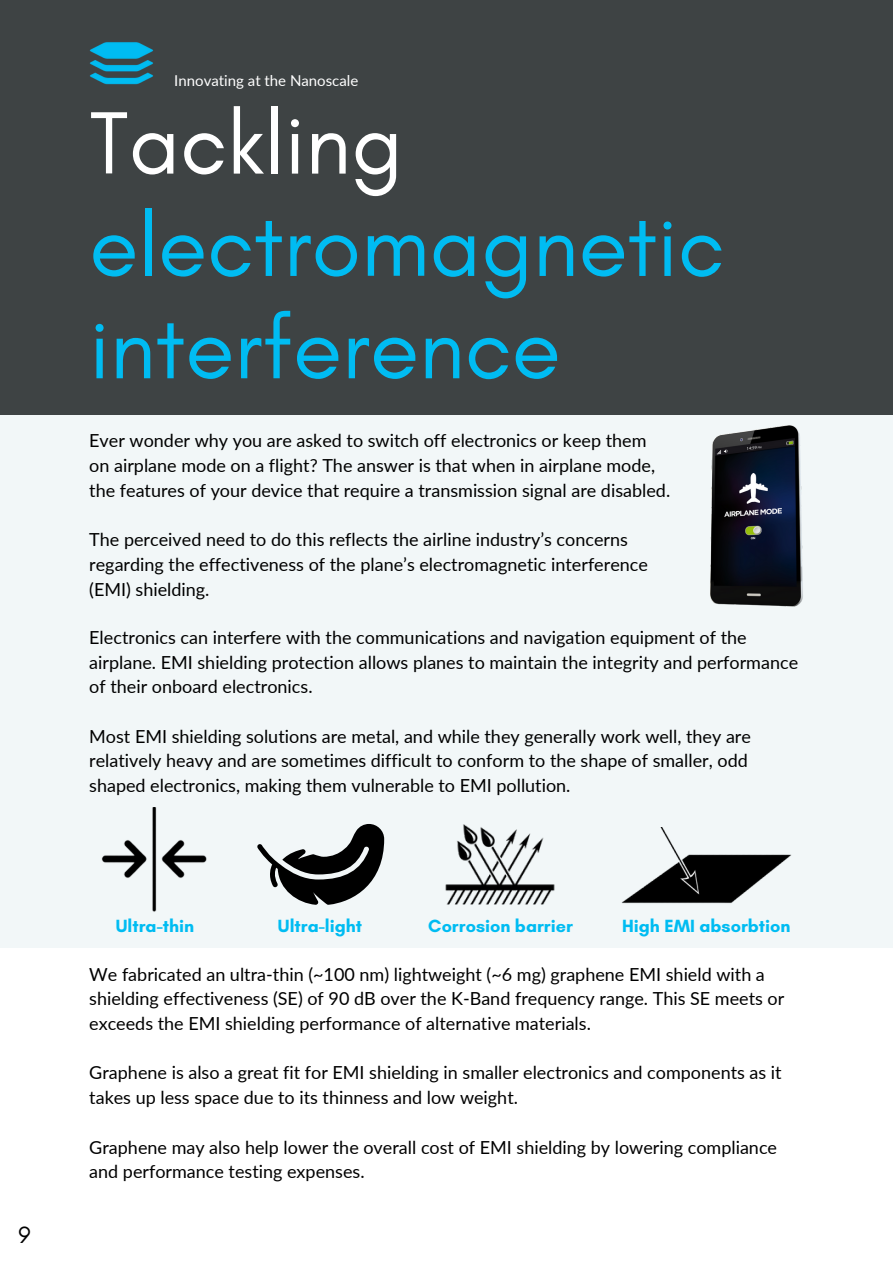
<style>
.page{position:relative;width:893px;height:1264px;background:#fff}
.page>*{position:absolute;margin:0;border:0;box-sizing:border-box;transform-origin:0 0}
.t1{font:89.85px/102.3px "Glacial Indifference";color:#00bcf2}
.t2{font:89.85px "Glacial Indifference";color:#fff}
.t3{font:24px "Glacial Indifference";color:#000}
.t4{font:18px/24.8px "Lato";color:#000}
.t5{font:700 18px "Glacial Indifference";color:#00bcf2}
.t6{font:15px "Lato";color:#fff}
</style>
<div class="page">
<div style="left:0;top:414px;width:892px;height:533px;background:#f2f7f8"></div>
<img style="left:710px;top:425px;width:93px;height:182px">
<img style="left:445px;top:824px;width:110px;height:81px">
<img style="left:621px;top:827px;width:171px;height:77px">
<div style="left:0;top:0;width:892px;height:414px;background:#3e4344"></div>
<img style="left:89px;top:42px;width:64px;height:43px">
<img style="left:101px;top:807px;width:106px;height:105px">
<svg style="left:257px;top:824px;width:127px;height:80px"></svg>
<h2 class="t3" style="left:19px;top:1219px;width:14px">9</h2>
<p class="t6" style="left:174px;top:71px;width:185px">Innovating at the Nanoscale</p>
<h1 class="t2" style="left:89px;top:88px;width:315px">Tackling</h1>
<h1 class="t1" style="left:89px;top:193px;width:637px">electromagnetic interference</h1>
<p class="t4" style="left:89px;top:428px;width:582px">Ever wonder why you are asked to switch off electronics or keep them on airplane mode on a flight? The answer is that when in airplane mode, the features of your device that require a transmission signal are disabled.</p>
<p class="t4" style="left:89px;top:527px;width:560px">The perceived need to do this reflects the airline industry’s concerns regarding the effectiveness of the plane’s electromagnetic interference (EMI) shielding.</p>
<p class="t4" style="left:89px;top:624px;width:710px">Electronics can interfere with the communications and navigation equipment of the airplane. EMI shielding protection allows planes to maintain the integrity and performance of their onboard electronics.</p>
<p class="t4" style="left:89px;top:723px;width:663px">Most EMI shielding solutions are metal, and while they generally work well, they are relatively heavy and are sometimes difficult to conform to the shape of smaller, odd shaped electronics, making them vulnerable to EMI pollution.</p>
<p class="t5" style="left:116px;top:914px;width:80px">Ultra-thin</p>
<p class="t5" style="left:278px;top:914px;width:86px">Ultra-light</p>
<p class="t5" style="left:428px;top:914px;width:146px">Corrosion barrier</p>
<p class="t5" style="left:622px;top:914px;width:170px">High EMI absorbtion</p>
<p class="t4" style="left:89px;top:961px;width:696px">We fabricated an ultra-thin (~100 nm) lightweight (~6 mg) graphene EMI shield with a shielding effectiveness (SE) of 90 dB over the K-Band frequency range. This SE meets or exceeds the EMI shielding performance of alternative materials.</p>
<p class="t4" style="left:89px;top:1060px;width:694px">Graphene is also a great fit for EMI shielding in smaller electronics and components as it takes up less space due to its thinness and low weight.</p>
<p class="t4" style="left:89px;top:1134px;width:689px">Graphene may also help lower the overall cost of EMI shielding by lowering compliance and performance testing expenses.</p>
</div>
